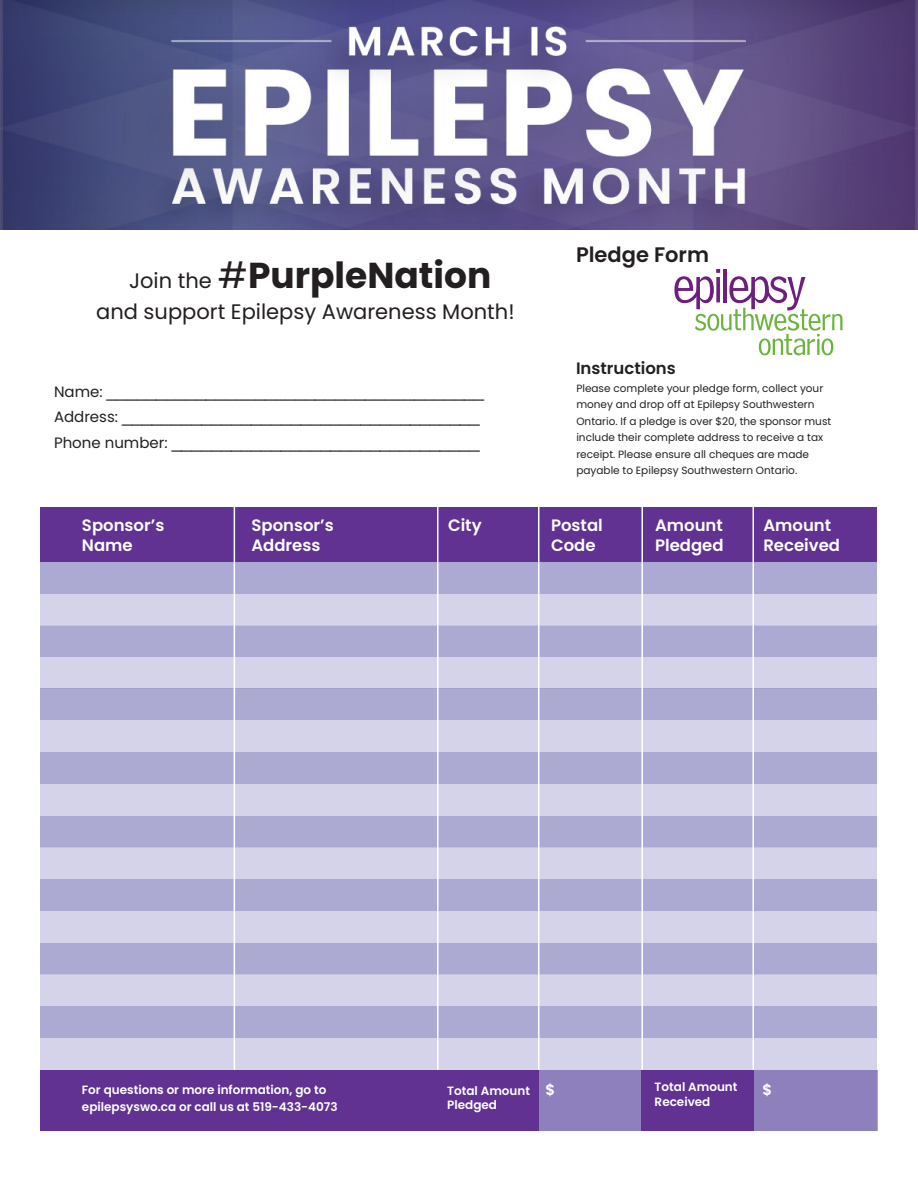
<style>
.page{position:relative;width:918px;height:1188px;background:#fff}
.page>*{position:absolute;margin:0;border:0;box-sizing:border-box;transform-origin:0 0}
.t1{font:700 36px "Poppins";color:#231f20}
.t2{font:21px "Poppins";color:#231f20}
.t3{font:600 21px "Poppins";color:#231f20}
.t4{font:18px/25.5px "Gill Sans";color:#231f20}
.t5{font:600 16.5px/19.8px "Poppins";color:#fff}
.t6{font:600 16.5px "Poppins";color:#231f20}
.t7{font:600 15px "Poppins";color:#fff}
.t8{font:600 12px/16.5px "Poppins";color:#fff}
.t9{font:10.5px/16.5px "Poppins";color:#231f20}
.s1{font-weight:400;font-size:21px}
.s2{font-weight:400}
.s3{font-family:"Poppins";font-size:15px}
</style>
<div class="page">
<div style="left:40px;top:562px;width:838px;height:32px;background:#aca9d3"></div>
<div style="left:40px;top:625px;width:838px;height:32px;background:#aca9d3"></div>
<div style="left:40px;top:1070px;width:838px;height:60px;background:#613292"></div>
<div style="left:754px;top:1070px;width:124px;height:60px;background:#8d80bd"></div>
<div style="left:539px;top:1070px;width:102px;height:60px;background:#8d80bd"></div>
<div style="left:40px;top:594px;width:838px;height:31px;background:#d5d3e9"></div>
<div style="left:40px;top:657px;width:838px;height:32px;background:#d5d3e9"></div>
<div style="left:40px;top:508px;width:838px;height:54px;background:#613292"></div>
<div style="left:40px;top:816px;width:838px;height:31px;background:#aca9d3"></div>
<div style="left:40px;top:688px;width:838px;height:32px;background:#aca9d3"></div>
<div style="left:40px;top:943px;width:838px;height:32px;background:#aca9d3"></div>
<div style="left:40px;top:879px;width:838px;height:32px;background:#aca9d3"></div>
<div style="left:40px;top:752px;width:838px;height:32px;background:#aca9d3"></div>
<div style="left:40px;top:1006px;width:838px;height:32px;background:#aca9d3"></div>
<div style="left:40px;top:847px;width:838px;height:32px;background:#d5d3e9"></div>
<div style="left:40px;top:720px;width:838px;height:32px;background:#d5d3e9"></div>
<div style="left:40px;top:974px;width:838px;height:32px;background:#d5d3e9"></div>
<div style="left:40px;top:911px;width:838px;height:32px;background:#d5d3e9"></div>
<div style="left:40px;top:784px;width:838px;height:32px;background:#d5d3e9"></div>
<div style="left:40px;top:1038px;width:838px;height:32px;background:#d5d3e9"></div>
<hr style="left:234px;top:382px;width:1px;height:688px;background:#fff">
<hr style="left:437px;top:382px;width:2px;height:688px;background:#fff">
<hr style="left:538px;top:382px;width:1px;height:688px;background:#fff">
<hr style="left:641px;top:382px;width:2px;height:688px;background:#fff">
<hr style="left:752px;top:382px;width:2px;height:688px;background:#fff">
<img style="left:0;top:0;width:918px;height:230px">
<svg style="left:674px;top:269px;width:169px;height:86px"></svg>
<p class="t1" style="left:129px;top:255px;width:364px"><span class="s1">Join the</span> <span class="s2">#</span>PurpleNation</p>
<p class="t2" style="left:96px;top:300px;width:420px">and support Epilepsy Awareness Month!</p>
<p class="t4" style="left:54px;top:378px;width:432px"><span class="s3">Name:</span> ______________________________________</p>
<p class="t4" style="left:54px;top:404px;width:427px"><span class="s3">Address:</span> ____________________________________<br><span class="s3">Phone number:</span> _______________________________</p>
<p class="t5" style="left:82px;top:516px;width:84px">Sponsor’s<br>Name</p>
<p class="t5" style="left:251px;top:516px;width:84px">Sponsor’s</p>
<p class="t5" style="left:251px;top:536px;width:71px">Address</p>
<p class="t5" style="left:448px;top:516px;width:35px">City</p>
<p class="t3" style="left:576px;top:243px;width:135px">Pledge Form</p>
<p class="t6" style="left:576px;top:358px;width:101px">Instructions</p>
<p class="t9" style="left:576px;top:380px;width:256px">Please complete your pledge form, collect your money and drop off at Epilepsy Southwestern Ontario. If a pledge is over $20, the sponsor must include their complete address to receive a tax receipt. Please ensure all cheques are made payable to Epilepsy Southwestern Ontario.</p>
<p class="t5" style="left:551px;top:516px;width:53px">Postal</p>
<p class="t5" style="left:551px;top:536px;width:46px">Code</p>
<p class="t5" style="left:655px;top:516px;width:70px">Amount<br>Pledged</p>
<p class="t5" style="left:763px;top:516px;width:78px">Amount<br>Received</p>
<p class="t8" style="left:82px;top:1082px;width:257px">For questions or more information, go to epilepsyswo.ca or call us at 519-433-4073</p>
<p class="t8" style="left:447px;top:1082px;width:84px">Total Amount</p>
<p class="t8" style="left:447px;top:1097px;width:51px">Pledged</p>
<p class="t7" style="left:546px;top:1081px;width:11px">$</p>
<p class="t8" style="left:655px;top:1079px;width:84px">Total Amount</p>
<p class="t7" style="left:763px;top:1081px;width:11px">$</p>
<p class="t8" style="left:655px;top:1093px;width:57px">Received</p>
</div>
